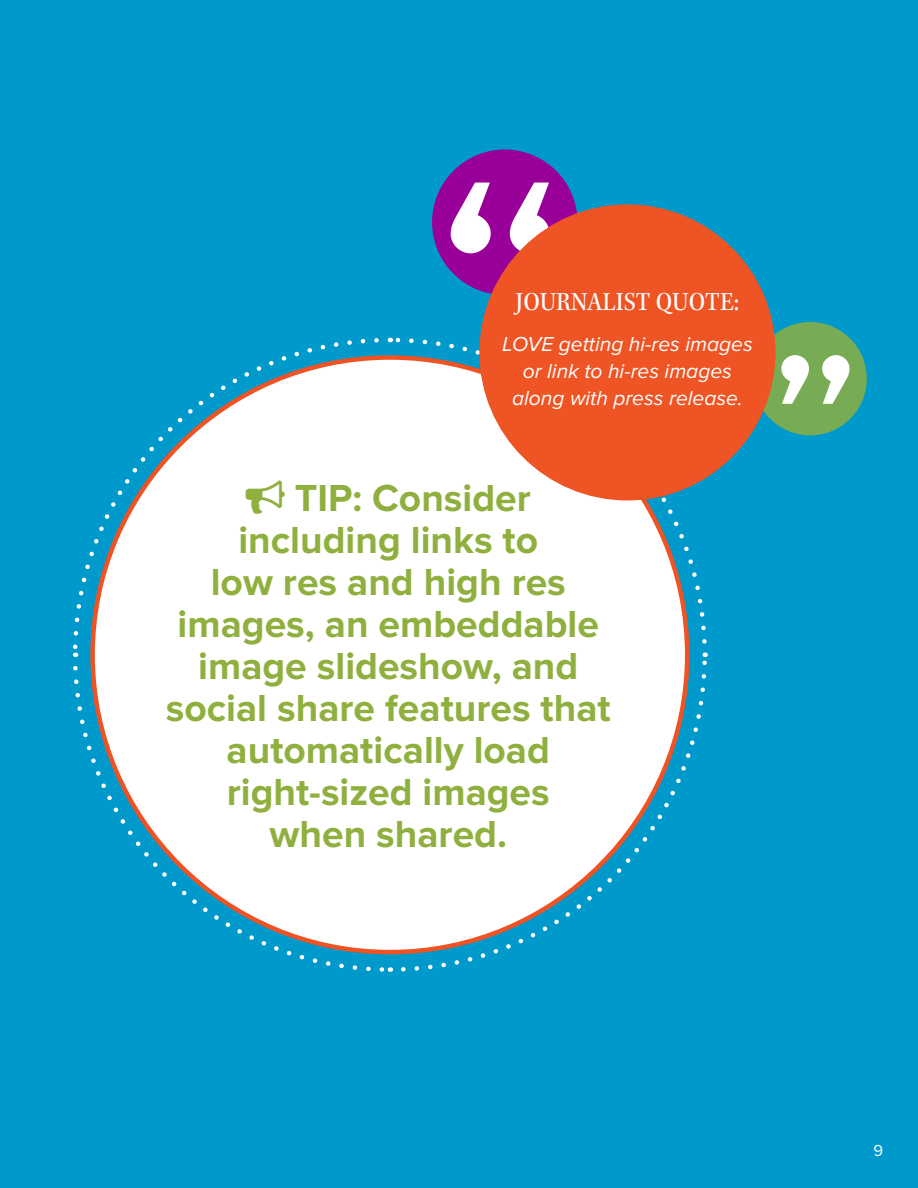
<style>
.page{position:relative;width:918px;height:1188px;background:#09c}
.page>*{position:absolute;margin:0;border:0;box-sizing:border-box;transform-origin:0 0}
.t1{font:500 435px "Neutraface Display";color:#fff}
.t2{font:500 300px "Neutraface Display";color:#fff}
.t3{font:700 39px/42px "Proxima Nova";color:#8fb03e;text-align:center}
.t4{font:27px "Kepler Std Scn";color:#fff}
.t5{font:italic 21px/27px "Proxima Nova";color:#fff;text-align:center}
.t6{font:16.5px "Proxima Nova";color:#fff}
</style>
<div class="page">
<div style="left:93px;top:358px;width:594px;height:594px;background:#fff;border-radius:50%"></div>
<svg style="left:399px;top:657px;width:308px;height:315px"></svg>
<svg style="left:392px;top:338px;width:317px;height:308px"></svg>
<svg style="left:73px;top:338px;width:308px;height:315px"></svg>
<svg style="left:73px;top:663px;width:315px;height:309px"></svg>
<div style="left:753px;top:322px;width:114px;height:113px;background:#78ac54;border-radius:50%"></div>
<div style="left:432px;top:150px;width:146px;height:145px;background:#909;border-radius:50%"></div>
<div style="left:479px;top:204px;width:297px;height:296px;background:#ee5424;border-radius:50%"></div>
<h1 class="t1" style="left:433px;top:92px;width:136px">“</h1>
<p class="t4" style="left:516px;top:287px;width:225px">JOURNALIST QUOTE:</p>
<p class="t5" style="left:502px;top:330px;width:252px">LOVE getting hi-res images or link to hi-res images along with press release.</p>
<p class="t3" style="left:166px;top:478px;width:446px">○ TIP: Consider including links to<br>low res and high res images, an embeddable image slideshow, and social share features that automatically load right-sized images<br>when shared.</p>
<h2 class="t2" style="left:769px;top:295px;width:94px">”</h2>
<p class="t6" style="left:874px;top:1141px;width:11px">9</p>
</div>
